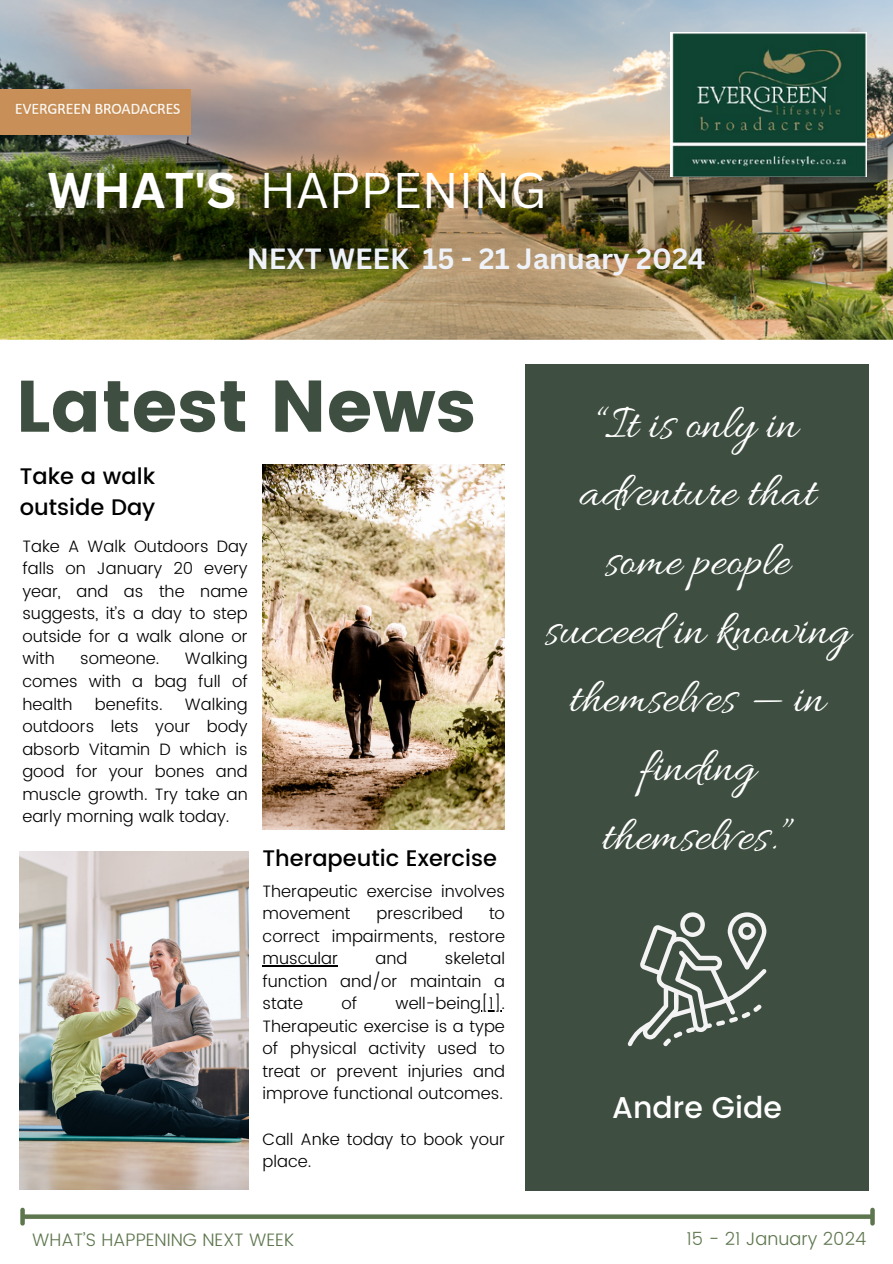
<style>
.page{position:relative;width:893px;height:1264px;background:#fff}
.page>*{position:absolute;margin:0;border:0;box-sizing:border-box;transform-origin:0 0}
.t1{font:72.75px "Poppins";color:#3e4e40}
.t2{font:49.5px/68.7px "Allura";color:#fff;text-align:center}
.t3{font:48.75px "Canva Sans";color:#fff}
.t4{font:500 30px "Poppins";color:#fff}
.t5{font:700 28.5px "Canva Sans";color:#eff3f9}
.t6{font:500 22.5px/31.5px "Poppins";color:#000}
.t7{font:300 18px "Poppins";color:#5e764e}
.t8{font:300 16.5px/22.5px "Poppins";color:#000;text-align:justify}
.s1{font-weight:700}
</style>
<div class="page">
<img style="left:20px;top:852px;width:228px;height:337px">
<img style="left:262px;top:464px;width:242px;height:365px">
<div style="left:525px;top:364px;width:343px;height:826px;background:#3e4e40"></div>
<svg style="left:25px;top:1214px;width:845px;height:4px;background:#6e8360"></svg>
<div style="left:20px;top:1209px;width:5px;height:14px;background:#5e764e"></div>
<svg style="left:870px;top:1209px;width:4px;height:14px"></svg>
<img style="left:0;top:0;width:892px;height:339px">
<img style="left:0;top:89px;width:191px;height:45px">
<img style="left:670px;top:33px;width:196px;height:144px">
<svg style="left:627px;top:912px;width:139px;height:135px"></svg>
<hr style="left:262px;top:965px;width:76px;height:1px;background:#000">
<p class="t3" style="left:47px;top:156px;width:501px"><span class="s1">WHAT'S</span> HAPPENING</p>
<p class="t5" style="left:247px;top:238px;width:460px">NEXT WEEK 15 - 21 January 2024</p>
<p class="t1" style="left:16px;top:364px;width:462px">Latest News</p>
<p class="t6" style="left:20px;top:460px;width:137px">Take a walk outside Day</p>
<p class="t8" style="left:22px;top:535px;width:227px">Take A Walk Outdoors Day falls on January 20 every year, and as the name suggests, it’s a day to step outside for a walk alone or with</p>
<p class="t8" style="left:22px;top:647px;width:227px;text-indent:162px">Walking comes with a bag full of health</p>
<p class="t8" style="left:80px;top:647px;width:81px">someone.</p>
<p class="t8" style="left:95px;top:692px;width:69px">benefits.</p>
<p class="t8" style="left:22px;top:692px;width:227px;text-indent:162px">Walking outdoors lets your body absorb Vitamin D which is good for your bones and muscle growth. Try take an early morning walk today.</p>
<p class="t6" style="left:262px;top:842px;width:236px">Therapeutic Exercise</p>
<p class="t8" style="left:262px;top:879px;width:244px">Therapeutic exercise involves movement</p>
<p class="t8" style="left:376px;top:902px;width:88px">prescribed</p>
<p class="t8" style="left:262px;top:902px;width:244px;text-indent:226px">to correct impairments, restore muscular</p>
<p class="t8" style="left:262px;top:947px;width:244px;text-indent:182px">skeletal function and/or maintain a state</p>
<p class="t8" style="left:375px;top:947px;width:33px">and</p>
<p class="t8" style="left:262px;top:992px;width:244px;text-indent:133px">well-being[1].<br>Therapeutic exercise is a type of physical activity used to treat or prevent injuries and improve functional outcomes.</p>
<p class="t8" style="left:262px;top:1127px;width:244px">Call Anke today to book your place.</p>
<p class="t8" style="left:341px;top:992px;width:17px">of</p>
<p class="t7" style="left:32px;top:1229px;width:263px">WHAT’S HAPPENING NEXT WEEK</p>
<p class="t2" style="left:544px;top:392px;width:307px">“It is only in adventure that some people succeed in knowing themselves — in finding themselves.”</p>
<p class="t4" style="left:612px;top:1089px;width:171px">Andre Gide</p>
<p class="t7" style="left:686px;top:1228px;width:181px">15 - 21 January 2024</p>
</div>
